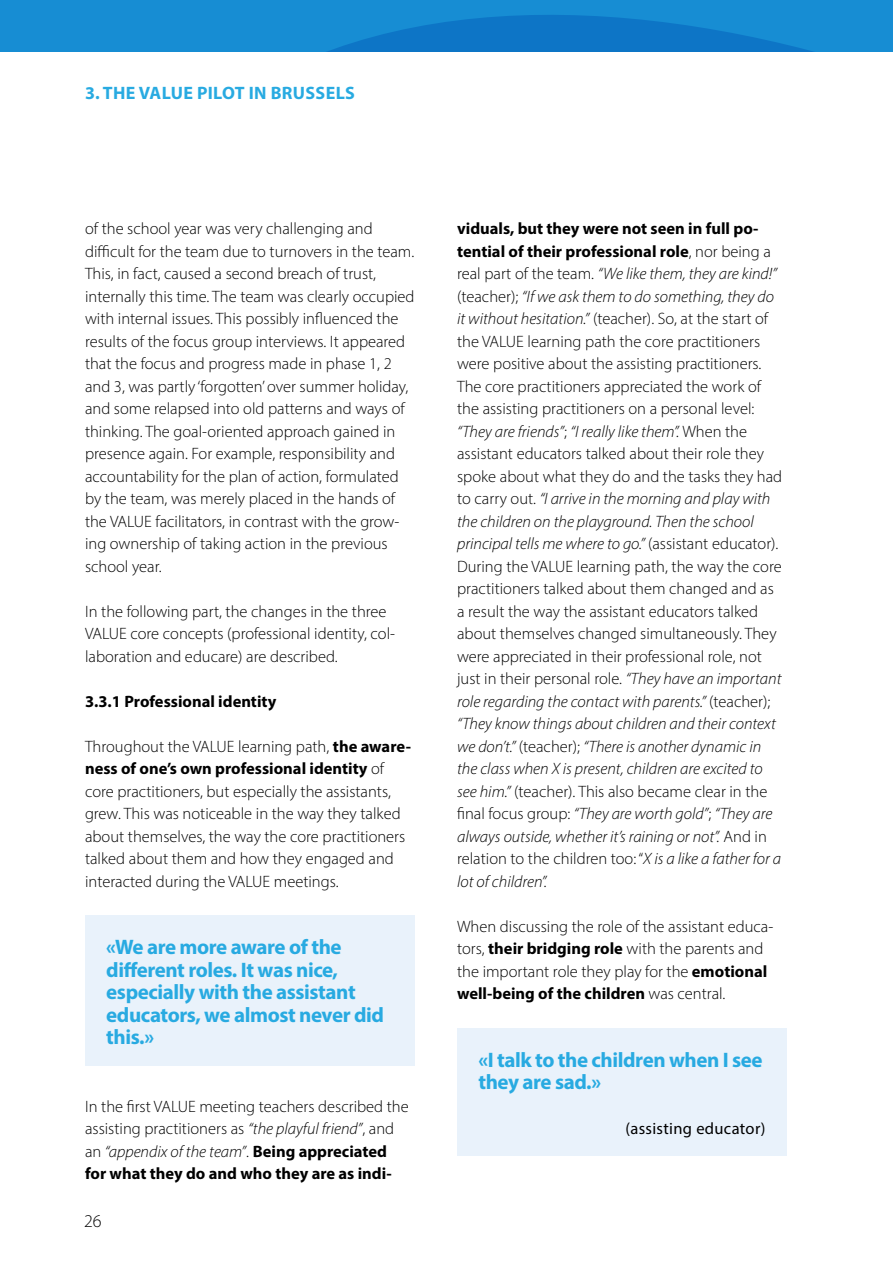
<style>
.page{position:relative;width:893px;height:1263px;background:#fff}
.page>*{position:absolute;margin:0;border:0;box-sizing:border-box;transform-origin:0 0}
.t1{font:700 21px/22.5px "Myriad Pro";letter-spacing:-.02em;color:#28aae1}
.t2{font:700 18px "Myriad Pro";letter-spacing:.02em;color:#28aae1}
.t3{font:300 18px "Myriad Pro";color:#000}
.t4{font:300 16.5px/22.5px "Myriad Pro";color:#000}
.t5{font:700 16.5px "Myriad Pro";color:#000}
.t6{font:16.5px "Myriad Pro";letter-spacing:.02em;color:#000}
.s1{font-weight:700}
.s2{font-style:italic}
</style>
<div class="page">
<svg style="left:101px;top:4px;width:792px;height:48px;background:#1385ce"></svg>
<div style="left:85px;top:915px;width:330px;height:150px;background:#e9f2fb"></div>
<div style="left:457px;top:1028px;width:330px;height:127px;background:#e9f2fb"></div>
<p class="t2" style="left:85px;top:81px;width:271px">3. THE VALUE PILOT IN BRUSSELS</p>
<p class="t4" style="left:85px;top:217px;width:331px">of the school year was very challenging and difficult for the team due to turnovers in the team.<br>This, in fact, caused a second breach of trust, internally this time. The team was clearly occupied with internal issues. This possibly influenced the results of the focus group interviews. It appeared that the focus and progress made in phase 1, 2 and 3, was partly ‘forgotten’ over summer holiday, and some relapsed into old patterns and ways of thinking. The goal-oriented approach gained in presence again. For example, responsibility and accountability for the plan of action, formulated by the team, was merely placed in the hands of the VALUE facilitators, in contrast with the grow&shy;ing ownership of taking action in the previous school year.</p>
<p class="t4" style="left:85px;top:600px;width:312px">In the following part, the changes in the three<br>VALUE core concepts (professional identity, col&shy;laboration and educare) are described.</p>
<p class="t5" style="left:85px;top:690px;width:193px">3.3.1 Professional identity</p>
<p class="t4" style="left:85px;top:735px;width:327px">Throughout the VALUE learning path, <span class="s1">the aware&shy;ness of one’s own professional identity</span> of core practitioners, but especially the assistants, grew. This was noticeable in the way they talked about themselves, the way the core practitioners talked about them and how they engaged and interacted during the VALUE meetings.</p>
<p class="t1" style="left:106px;top:935px;width:279px">«We are more aware of the different roles. It was nice, especially with the assistant educators, we almost never did this.»</p>
<p class="t4" style="left:85px;top:1095px;width:325px">In the first VALUE meeting teachers described the assisting practitioners as <span class="s2">“the playful friend”</span>, and an <span class="s2">“appendix of the team”</span>. <span class="s1">Being appreciated for what they do and who they are as indi-</span></p>
<p class="t3" style="left:84px;top:1210px;width:19px">26</p>
<p class="t4" style="left:457px;top:217px;width:327px"><span class="s1">viduals, but they were not seen in full po&shy;tential of their professional role</span>, nor being a real part of the team. <span class="s2">“We like them, they are kind!” </span>(teacher); <span class="s2">“If we ask them to do something, they do it without hesitation.”</span> (teacher). So, at the start of the VALUE learning path the core practitioners were positive about the assisting practitioners.<br>The core practitioners appreciated the work of the assisting practitioners on a personal level: <span class="s2">“They are friends”</span>; <span class="s2">“I really like them”.</span> When the assistant educators talked about their role they spoke about what they do and the tasks they had to carry out. <span class="s2">“I arrive in the morning and play with the children on the playground. Then the school principal tells me where to go.”</span> (assistant educator).<br>During the VALUE learning path, the way the core practitioners talked about them changed and as a result the way the assistant educators talked about themselves changed simultaneously. They were appreciated in their professional role, not just in their personal role. <span class="s2">“They have an important role regarding the contact with parents.”</span> (teacher); <span class="s2">“They know things about children and their context we don’t.”</span> (teacher); <span class="s2">“There is another dynamic in the class when X is present, children are excited to see him.”</span> (teacher). This also became clear in the final focus group: <span class="s2">“They are worth gold”</span>; <span class="s2">“They are always outside, whether it’s raining or not”.</span> And in relation to the children too: “<span class="s2">X is a like a father for a lot of children”.</span></p>
<p class="t4" style="left:457px;top:915px;width:318px">When discussing the role of the assistant educa&shy;tors, <span class="s1">their bridging role</span> with the parents and the important role they play for the <span class="s1">emotional well-being of the children</span> was central.</p>
<p class="t1" style="left:478px;top:1047px;width:286px">«I talk to the children when I see they are sad.»</p>
<p class="t6" style="left:625px;top:1118px;width:142px">(assisting educator)</p>
</div>
